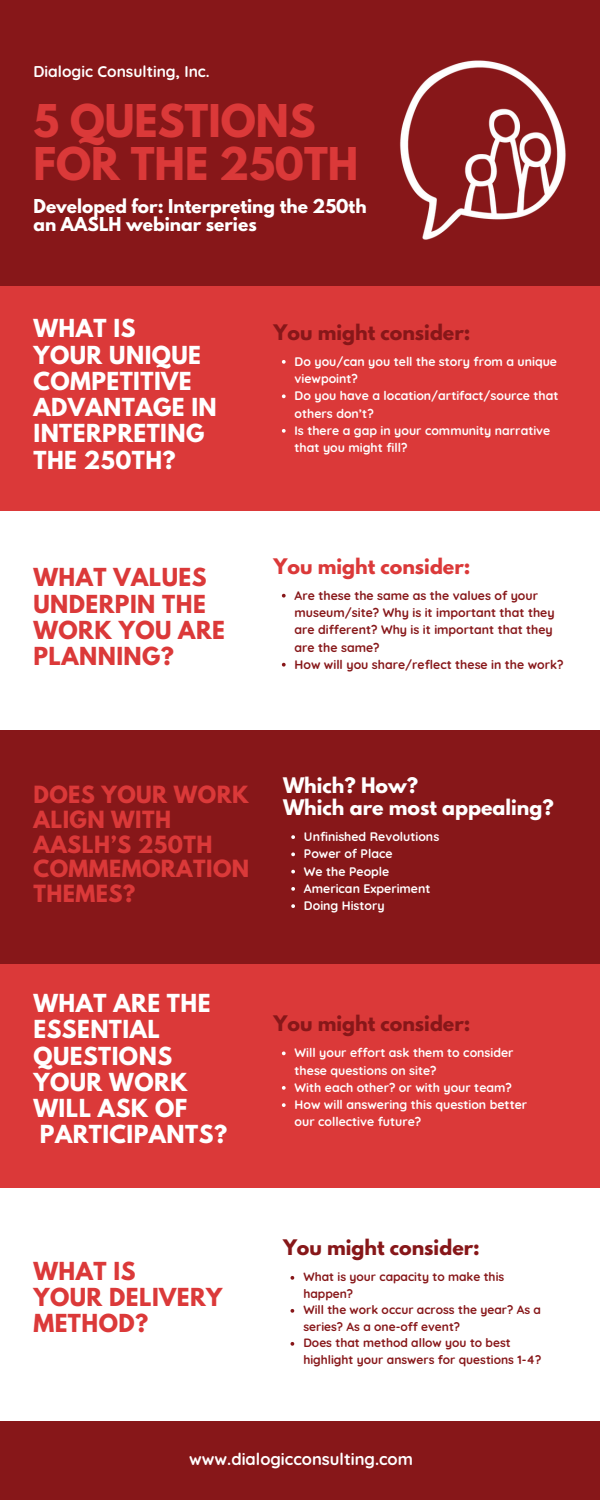
<style>
.page{position:relative;width:600px;height:1500px;background:#871719}
.page>*{position:absolute;margin:0;border:0;box-sizing:border-box;transform-origin:0 0}
.t1{font:700 40px "League Spartan";color:#db3939}
.t2{font:700 22px/26.2px "League Spartan";letter-spacing:.02em;color:#fff}
.t3{font:700 22px/26.2px "League Spartan";letter-spacing:.02em;color:#db3939}
.t4{font:700 21px/24.8px "League Spartan";letter-spacing:.02em;color:#db3939}
.t5{font:700 19px "League Spartan";color:#871719}
.t6{font:700 19px "League Spartan";color:#fff}
.t7{font:700 19px "League Spartan";color:#db3939}
.t8{font:700 17px "League Spartan";color:#fff}
.t9{font:700 16.5px "Quicksand";color:#fff}
.t10{font:700 15.5px "Quicksand";color:#fff}
.t11{font:700 12.3px/17.2px "Quicksand";color:#fff}
.t12{font:700 12.3px/17.2px "Quicksand";color:#871719}
.t13{font:700 12px/16.5px "Quicksand";color:#871719}
</style>
<div class="page">
<div style="left:0;top:286px;width:600px;height:225px;background:#db3939"></div>
<img style="left:400px;top:60px;width:166px;height:180px">
<svg style="left:282px;top:360px;width:4px;height:4px"></svg>
<svg style="left:282px;top:394px;width:4px;height:4px"></svg>
<svg style="left:282px;top:429px;width:4px;height:4px"></svg>
<div style="left:0;top:511px;width:600px;height:218px;background:#fff"></div>
<svg style="left:282px;top:594px;width:4px;height:4px"></svg>
<svg style="left:282px;top:663px;width:4px;height:4px"></svg>
<svg style="left:291px;top:835px;width:4px;height:4px"></svg>
<svg style="left:291px;top:852px;width:4px;height:4px"></svg>
<svg style="left:291px;top:870px;width:4px;height:3px"></svg>
<svg style="left:291px;top:887px;width:4px;height:4px"></svg>
<svg style="left:291px;top:904px;width:4px;height:4px"></svg>
<div style="left:0;top:1188px;width:600px;height:233px;background:#fff"></div>
<svg style="left:291px;top:1276px;width:3px;height:4px"></svg>
<svg style="left:291px;top:1309px;width:3px;height:4px"></svg>
<svg style="left:291px;top:1342px;width:3px;height:4px"></svg>
<div style="left:0;top:964px;width:600px;height:224px;background:#db3939"></div>
<svg style="left:282px;top:1051px;width:4px;height:4px"></svg>
<svg style="left:282px;top:1086px;width:4px;height:4px"></svg>
<svg style="left:282px;top:1103px;width:4px;height:4px"></svg>
<p class="t10" style="left:34px;top:61px;width:178px">Dialogic Consulting, Inc.</p>
<p class="t1" style="left:34px;top:101px;width:284px">5 QUESTIONS</p>
<p class="t1" style="left:34px;top:144px;width:326px">FOR THE 250TH</p>
<p class="t8" style="left:34px;top:198px;width:335px">Developed for: Interpreting the 250th</p>
<p class="t8" style="left:34px;top:216px;width:225px">an AASLH webinar series</p>
<p class="t2" style="left:34px;top:318px;width:103px">WHAT IS</p>
<p class="t2" style="left:34px;top:345px;width:185px">YOUR UNIQUE<br>COMPETITIVE<br>ADVANTAGE IN<br>INTERPRETING<br>THE 250TH?</p>
<p class="t3" style="left:34px;top:567px;width:193px">WHAT VALUES<br>UNDERPIN THE<br>WORK YOU ARE<br>PLANNING?</p>
<p class="t5" style="left:274px;top:323px;width:198px">You might consider:</p>
<p class="t11" style="left:295px;top:353px;width:264px">Do you/can you tell the story from a unique viewpoint?</p>
<p class="t11" style="left:295px;top:387px;width:265px">Do you have a location/artifact/source that others don’t?</p>
<p class="t11" style="left:295px;top:422px;width:257px">Is there a gap in your community narrative that you might fill?</p>
<p class="t7" style="left:274px;top:557px;width:198px">You might consider:</p>
<p class="t12" style="left:295px;top:587px;width:262px">Are these the same as the values of your museum/site? Why is it important that they are different? Why is it important that they are the same?</p>
<p class="t12" style="left:295px;top:656px;width:271px">How will you share/reflect these in the work?</p>
<p class="t4" style="left:34px;top:785px;width:217px">DOES YOUR WORK<br>ALIGN WITH<br>AASLH’S 250TH<br>COMMEMORATION<br>THEMES?</p>
<p class="t6" style="left:283px;top:776px;width:137px">Which? How?</p>
<p class="t6" style="left:283px;top:798px;width:272px">Which are most appealing?</p>
<p class="t11" style="left:304px;top:828px;width:137px">Unfinished Revolutions</p>
<p class="t11" style="left:304px;top:845px;width:90px">Power of Place</p>
<p class="t11" style="left:304px;top:863px;width:87px">We the People</p>
<p class="t11" style="left:304px;top:880px;width:128px">American Experiment</p>
<p class="t11" style="left:304px;top:897px;width:82px">Doing History</p>
<p class="t2" style="left:34px;top:993px;width:195px">WHAT ARE THE<br>ESSENTIAL<br>QUESTIONS<br>YOUR WORK<br>WILL ASK OF<br>PARTICIPANTS?</p>
<p class="t5" style="left:274px;top:1014px;width:198px">You might consider:</p>
<p class="t11" style="left:295px;top:1044px;width:221px">Will your effort ask them to consider these questions on site?</p>
<p class="t11" style="left:295px;top:1079px;width:219px">With each other? or with your team?</p>
<p class="t11" style="left:295px;top:1096px;width:234px">How will answering this question better our collective future?</p>
<p class="t3" style="left:34px;top:1260px;width:103px">WHAT IS</p>
<p class="t3" style="left:34px;top:1287px;width:191px">YOUR DELIVERY<br>METHOD?</p>
<p class="t5" style="left:283px;top:1238px;width:198px">You might consider:</p>
<p class="t13" style="left:303px;top:1268px;width:202px">What is your capacity to make this happen?</p>
<p class="t13" style="left:303px;top:1301px;width:239px">Will the work occur across the year? As a series? As a one-off event?</p>
<p class="t13" style="left:303px;top:1334px;width:239px">Does that method allow you to best highlight your answers for questions 1-4?</p>
<p class="t9" style="left:189px;top:1449px;width:225px">www.dialogicconsulting.com</p>
</div>
